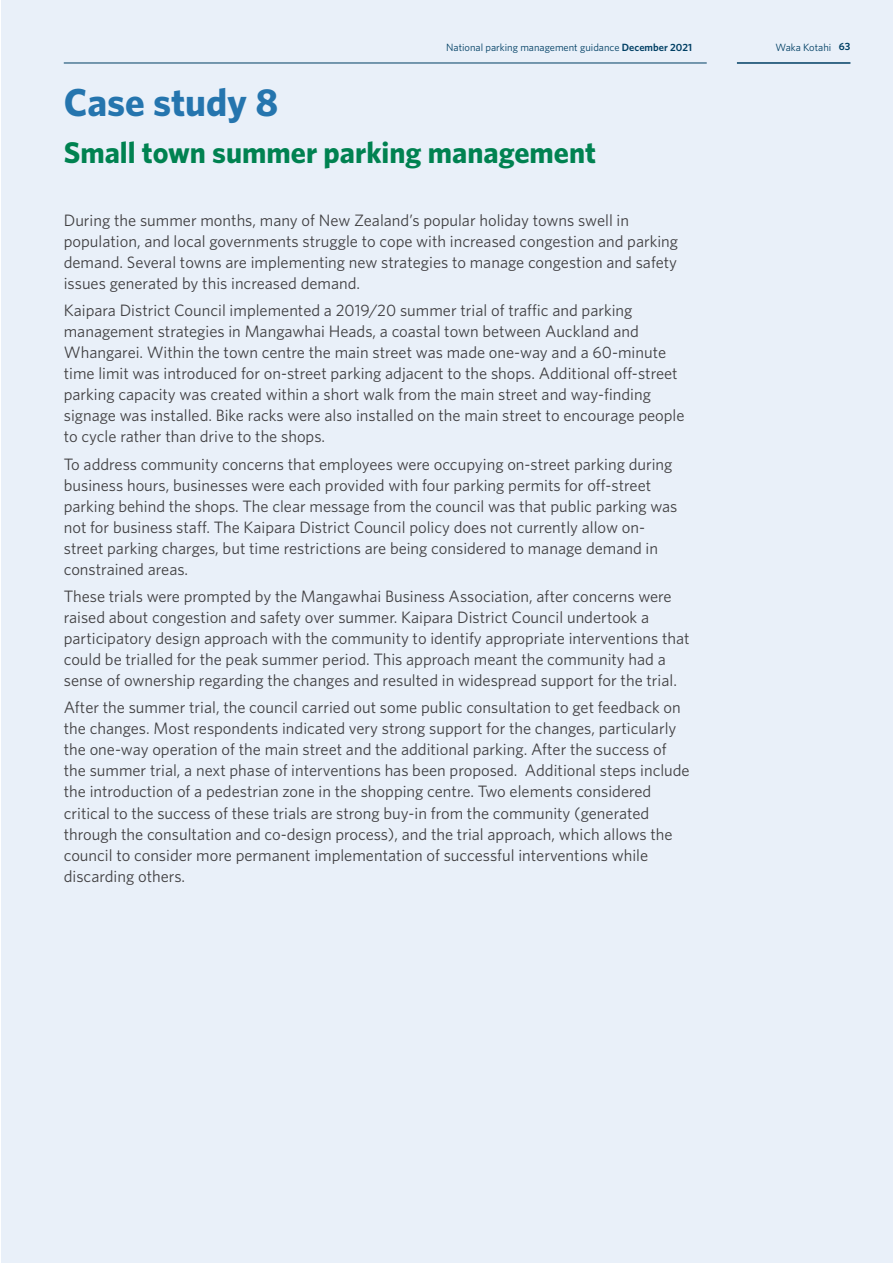
<style>
.page{position:relative;width:893px;height:1263px;background:#fff}
.page>*{position:absolute;margin:0;border:0;box-sizing:border-box;transform-origin:0 0}
.t1{font:700 39px "Whitney";color:#2575ae}
.t2{font:700 30px "Whitney";color:#008251}
.t3{font:16.5px/21px "Whitney";color:#414042}
.t4{font:10.5px "Whitney";color:#003f64}
.s1{font-weight:600}
</style>
<div class="page">
<div style="left:1px;top:0;width:891px;height:1262px;background:#e9f0f9"></div>
<hr style="left:737px;top:62px;width:113px;height:2px;background:#003f64">
<hr style="left:64px;top:63px;width:643px;height:1px;background:#003f64">
<p class="t4" style="left:446px;top:40px;width:247px">National parking management guidance <span class="s1">December 2021</span></p>
<p class="t4" style="left:776px;top:40px;width:76px">Waka Kotahi <span class="s1">63</span></p>
<h1 class="t1" style="left:64px;top:77px;width:216px">Case study 8</h1>
<h2 class="t2" style="left:64px;top:133px;width:534px">Small town summer parking management</h2>
<p class="t3" style="left:64px;top:209px;width:616px">During the summer months, many of New Zealand’s popular holiday towns swell in population, and local governments struggle to cope with increased congestion and parking demand. Several towns are implementing new strategies to manage congestion and safety issues generated by this increased demand.</p>
<p class="t3" style="left:64px;top:300px;width:622px">Kaipara District Council implemented a 2019/20 summer trial of traffic and parking management strategies in Mangawhai Heads, a coastal town between Auckland and Whangarei. Within the town centre the main street was made one-way and a 60-minute time limit was introduced for on-street parking adjacent to the shops. Additional off-street parking capacity was created within a short walk from the main street and way-finding signage was installed. Bike racks were also installed on the main street to encourage people to cycle rather than drive to the shops.</p>
<p class="t3" style="left:64px;top:453px;width:615px">To address community concerns that employees were occupying on-street parking during business hours, businesses were each provided with four parking permits for off-street parking behind the shops. The clear message from the council was that public parking was not for business staff. The Kaipara District Council policy does not currently allow on&shy;street parking charges, but time restrictions are being considered to manage demand in constrained areas.</p>
<p class="t3" style="left:64px;top:585px;width:627px">These trials were prompted by the Mangawhai Business Association, after concerns were raised about congestion and safety over summer. Kaipara District Council undertook a participatory design approach with the community to identify appropriate interventions that could be trialled for the peak summer period. This approach meant the community had a sense of ownership regarding the changes and resulted in widespread support for the trial.</p>
<p class="t3" style="left:64px;top:697px;width:627px">After the summer trial, the council carried out some public consultation to get feedback on the changes. Most respondents indicated very strong support for the changes, particularly the one-way operation of the main street and the additional parking. After the success of the summer trial, a next phase of interventions has been proposed. Additional steps include the introduction of a pedestrian zone in the shopping centre. Two elements considered critical to the success of these trials are strong buy-in from the community (generated through the consultation and co-design process), and the trial approach, which allows the council to consider more permanent implementation of successful interventions while discarding others.</p>
</div>
